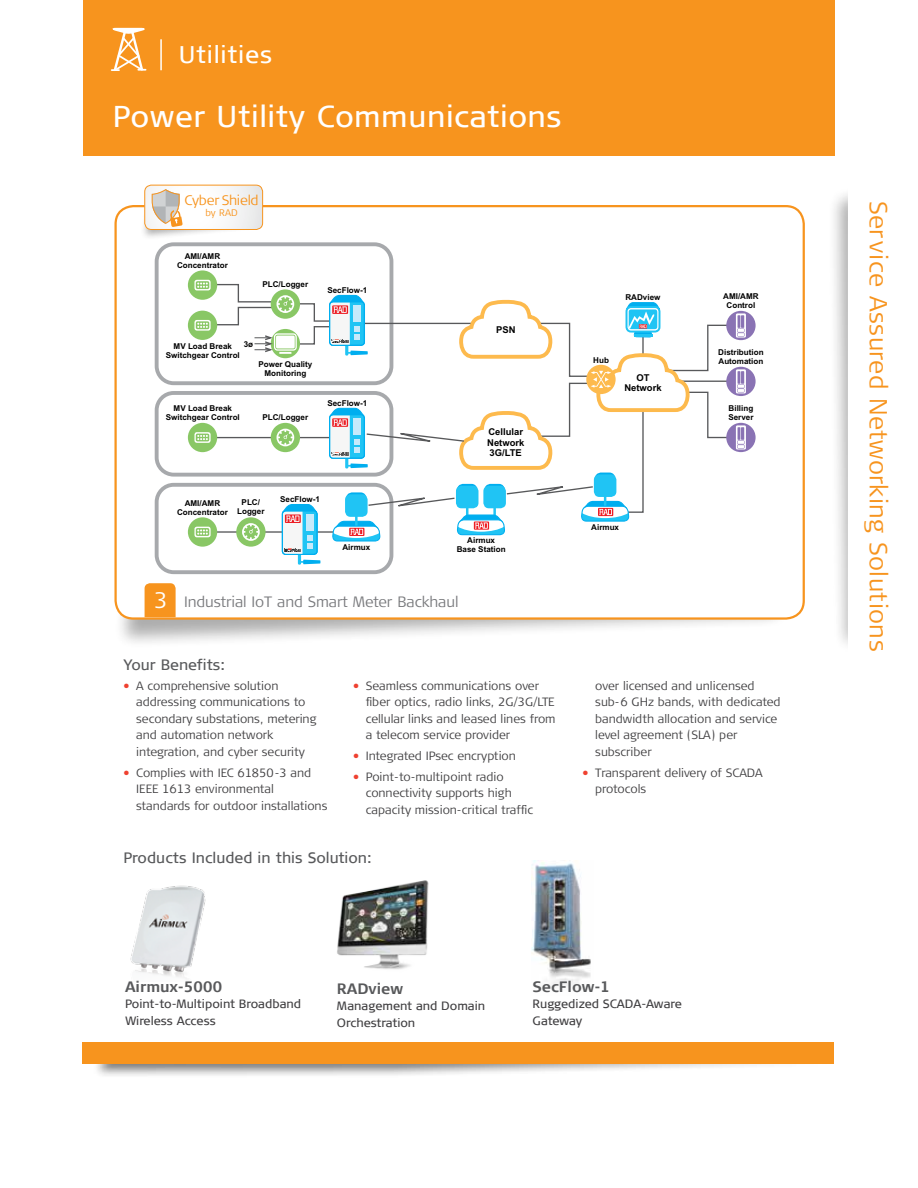
<style>
.page{position:relative;width:918px;height:1188px;background:#fff}
.page>*{position:absolute;margin:0;border:0;box-sizing:border-box;transform-origin:0 0}
.t1{font:30px "Signa Column";letter-spacing:.02em;color:#fff}
.t2{font:300 24.75px "Signa Column";letter-spacing:.02em;color:#f7941e}
.t3{font:24px "Signa Column";letter-spacing:.03em;color:#fff}
.t4{font:15px "Signa Column";color:#58595b}
.t5{font:300 15px "Signa Column";letter-spacing:-.005em;color:#797a7d}
.t6{font:700 15px "Signa Column";color:#58595b}
.t7{font:300 13.8px "Signa Column";letter-spacing:-.02em;color:#f7941e}
.t8{font:300 12px/16.5px "Signa Column";color:#414042}
.t9{font:12px/16.5px "Signa Column";color:#414042}
.t10{font:700 9.45px/10.5px "Arial";color:#000;text-align:center}
.t11{font:300 9.45px "Signa Column";color:#f7941e}
.t12{font:700 8.1px/9px "Arial";color:#000;text-align:center}
.s1{font-size:22.5px;color:#fff}
.s2{font-weight:700;color:#ef4130}
</style>
<div class="page">
<div style="left:828px;top:157px;width:90px;height:497px;background:#000;opacity:.5"></div>
<svg style="left:848px;top:163px;width:70px;height:491px"></svg>
<div style="left:83px;top:0;width:752px;height:155px;background:#f7941e"></div>
<div style="left:92px;top:1047px;width:742px;height:32px;background:#000;opacity:.75"></div>
<div style="left:82px;top:1042px;width:752px;height:21px;background:#f7941e"></div>
<div style="left:114px;top:291px;width:676px;height:359px;background:#000;opacity:.5"></div>
<div style="left:116px;top:206px;width:688px;height:413px;background:#fff;border-radius:18px"></div>
<div style="left:114px;top:205px;width:691px;height:415px;border:2px solid #f7941e;border-radius:18px"></div>
<div style="left:155px;top:242px;width:238px;height:143px;border:4px solid #a7a9ac;border-radius:17px"></div>
<div style="left:155px;top:483px;width:238px;height:91px;border:4px solid #a7a9ac;border-radius:17px"></div>
<div style="left:155px;top:391px;width:238px;height:86px;border:4px solid #a7a9ac;border-radius:17px"></div>
<svg style="left:195px;top:302px;width:542px;height:231px"></svg>
<div style="left:726px;top:311px;width:30px;height:29px;background:#8a73b4;border-radius:50%"></div>
<svg style="left:736px;top:313px;width:10px;height:25px"></svg>
<svg style="left:726px;top:367px;width:30px;height:29px"></svg>
<svg style="left:736px;top:369px;width:10px;height:24px"></svg>
<div style="left:726px;top:423px;width:30px;height:29px;background:#8a73b4;border-radius:50%"></div>
<svg style="left:736px;top:425px;width:10px;height:25px"></svg>
<svg style="left:626px;top:302px;width:34px;height:36px"></svg>
<svg style="left:457px;top:299px;width:97px;height:62px"></svg>
<div style="left:271px;top:289px;width:29px;height:30px;background:#89c765;border-radius:50%"></div>
<div style="left:188px;top:270px;width:29px;height:30px;background:#89c765;border-radius:50%"></div>
<div style="left:271px;top:329px;width:29px;height:29px;background:#89c765;border-radius:50%"></div>
<div style="left:188px;top:517px;width:29px;height:30px;background:#89c765;border-radius:50%"></div>
<svg style="left:194px;top:527px;width:17px;height:10px"></svg>
<div style="left:236px;top:517px;width:30px;height:30px;background:#89c765;border-radius:50%"></div>
<svg style="left:242px;top:523px;width:18px;height:18px"></svg>
<div style="left:271px;top:423px;width:29px;height:29px;background:#89c765;border-radius:50%"></div>
<svg style="left:277px;top:429px;width:17px;height:17px"></svg>
<div style="left:188px;top:423px;width:29px;height:29px;background:#89c765;border-radius:50%"></div>
<svg style="left:194px;top:432px;width:17px;height:11px"></svg>
<div style="left:188px;top:311px;width:29px;height:29px;background:#89c765;border-radius:50%"></div>
<svg style="left:194px;top:280px;width:103px;height:74px"></svg>
<hr style="left:345px;top:341px;width:3px;height:15px;background:#20c4f4">
<svg style="left:348px;top:351px;width:20px;height:4px"></svg>
<div style="left:329px;top:301px;width:36px;height:45px;border:1px solid #00aeef;border-radius:3px"></div>
<svg style="left:328px;top:294px;width:37px;height:51px"></svg>
<svg style="left:328px;top:407px;width:226px;height:65px"></svg>
<hr style="left:298px;top:551px;width:3px;height:14px;background:#20c4f4">
<svg style="left:301px;top:560px;width:19px;height:4px"></svg>
<div style="left:282px;top:510px;width:36px;height:45px;border:1px solid #00aeef;border-radius:3px"></div>
<svg style="left:281px;top:503px;width:37px;height:51px"></svg>
<svg style="left:586px;top:365px;width:30px;height:29px"></svg>
<svg style="left:591px;top:350px;width:100px;height:64px"></svg>
<svg style="left:595px;top:473px;width:20px;height:3px"></svg>
<div style="left:594px;top:474px;width:22px;height:23px;background:#20c4f4;border-radius:5px"></div>
<svg style="left:332px;top:483px;width:297px;height:59px"></svg>
<hr style="left:160px;top:39px;width:2px;height:31px;background:#fff">
<svg style="left:145px;top:583px;width:31px;height:34px"></svg>
<svg style="left:110px;top:27px;width:37px;height:44px"></svg>
<div style="left:140px;top:186px;width:117px;height:55px;background:#000;opacity:.5"></div>
<div style="left:144px;top:185px;width:119px;height:45px;border:1px solid #f7941e;border-radius:7px"></div>
<svg style="left:145px;top:185px;width:118px;height:44px"></svg>
<img style="left:532px;top:861px;width:59px;height:126px">
<img style="left:130px;top:885px;width:76px;height:94px">
<img style="left:337px;top:880px;width:92px;height:89px">
<h3 class="t3" style="left:179px;top:41px;width:95px">Utilities</h3>
<h1 class="t1" style="left:113px;top:99px;width:450px">Power Utility Communications</h1>
<p class="t7" style="left:185px;top:193px;width:76px">Cyber Shield</p>
<p class="t11" style="left:206px;top:207px;width:34px">by RAD</p>
<p class="t12" style="left:177px;top:252px;width:52px">AMI/AMR<br>Concentrator</p>
<p class="t12" style="left:262px;top:280px;width:47px">PLC/Logger</p>
<p class="t12" style="left:327px;top:286px;width:41px">SecFlow-1</p>
<p class="t12" style="left:166px;top:342px;width:76px">MV Load Break<br>Switchgear Control</p>
<p class="t12" style="left:244px;top:340px;width:11px">3ø</p>
<p class="t12" style="left:259px;top:360px;width:55px">Power Quality<br>Monitoring</p>
<p class="t12" style="left:166px;top:404px;width:76px">MV Load Break<br>Switchgear Control</p>
<p class="t12" style="left:262px;top:413px;width:47px">PLC/Logger</p>
<p class="t12" style="left:327px;top:399px;width:41px">SecFlow-1</p>
<p class="t12" style="left:177px;top:499px;width:52px">AMI/AMR<br>Concentrator</p>
<p class="t12" style="left:237px;top:498px;width:29px">PLC/<br>Logger</p>
<p class="t12" style="left:280px;top:495px;width:41px">SecFlow-1</p>
<p class="t12" style="left:342px;top:544px;width:29px">Airmux</p>
<p class="t10" style="left:496px;top:325px;width:21px">PSN</p>
<p class="t10" style="left:487px;top:428px;width:39px;text-align:left">Cellular<br>Network<br>3G/LTE</p>
<p class="t12" style="left:457px;top:537px;width:50px">Airmux<br>Base Station</p>
<p class="t5" style="left:154px;top:593px;width:306px"><span class="s1">3</span> Industrial IoT and Smart Meter Backhaul</p>
<p class="t4" style="left:124px;top:656px;width:103px">Your Benefits:</p>
<p class="t8" style="left:136px;top:678px;width:182px;text-indent:-13px"><span class="s2">•</span> A comprehensive solution addressing communications to secondary substations, metering and automation network integration, and cyber security</p>
<p class="t8" style="left:136px;top:764px;width:193px;text-indent:-13px"><span class="s2">•</span> Complies with IEC 61850-3 and<br>IEEE 1613 environmental standards for outdoor installations</p>
<p class="t8" style="left:366px;top:678px;width:191px;text-indent:-13px"><span class="s2">•</span> Seamless communications over fiber optics, radio links, 2G/3G/LTE cellular links and leased lines from a telecom service provider</p>
<p class="t8" style="left:353px;top:748px;width:164px"><span class="s2">•</span> Integrated IPsec encryption</p>
<p class="t8" style="left:366px;top:769px;width:169px;text-indent:-13px"><span class="s2">•</span> Point-to-multipoint radio connectivity supports high capacity mission-critical traffic</p>
<p class="t4" style="left:124px;top:849px;width:249px">Products Included in this Solution:</p>
<p class="t12" style="left:625px;top:293px;width:37px">RADview</p>
<p class="t12" style="left:593px;top:356px;width:17px">Hub</p>
<p class="t10" style="left:624px;top:373px;width:39px">OT<br>Network</p>
<p class="t12" style="left:591px;top:524px;width:29px">Airmux</p>
<p class="t12" style="left:723px;top:293px;width:37px">AMI/AMR<br>Control</p>
<p class="t12" style="left:718px;top:349px;width:47px;text-align:left">Distribution<br>Automation</p>
<p class="t12" style="left:728px;top:405px;width:27px;text-align:left">Billing<br>Server</p>
<p class="t8" style="left:595px;top:677px;width:187px">over licensed and unlicensed sub-6 GHz bands, with dedicated bandwidth allocation and service level agreement (SLA) per subscriber</p>
<p class="t8" style="left:595px;top:764px;width:169px;text-indent:-13px"><span class="s2">•</span> Transparent delivery of SCADA protocols</p>
<p class="t6" style="left:125px;top:978px;width:99px">Airmux-5000</p>
<p class="t9" style="left:125px;top:996px;width:178px">Point-to-Multipoint Broadband<br>Wireless Access</p>
<p class="t6" style="left:337px;top:980px;width:67px">RADview</p>
<p class="t9" style="left:337px;top:998px;width:150px">Management and Domain<br>Orchestration</p>
<p class="t6" style="left:533px;top:978px;width:79px">SecFlow-1</p>
<p class="t9" style="left:533px;top:996px;width:151px">Ruggedized SCADA-Aware<br>Gateway</p>
<h2 class="t2" style="left:893px;top:201px;width:452px;rotate:90deg">Service Assured Networking Solutions</h2>
</div>
